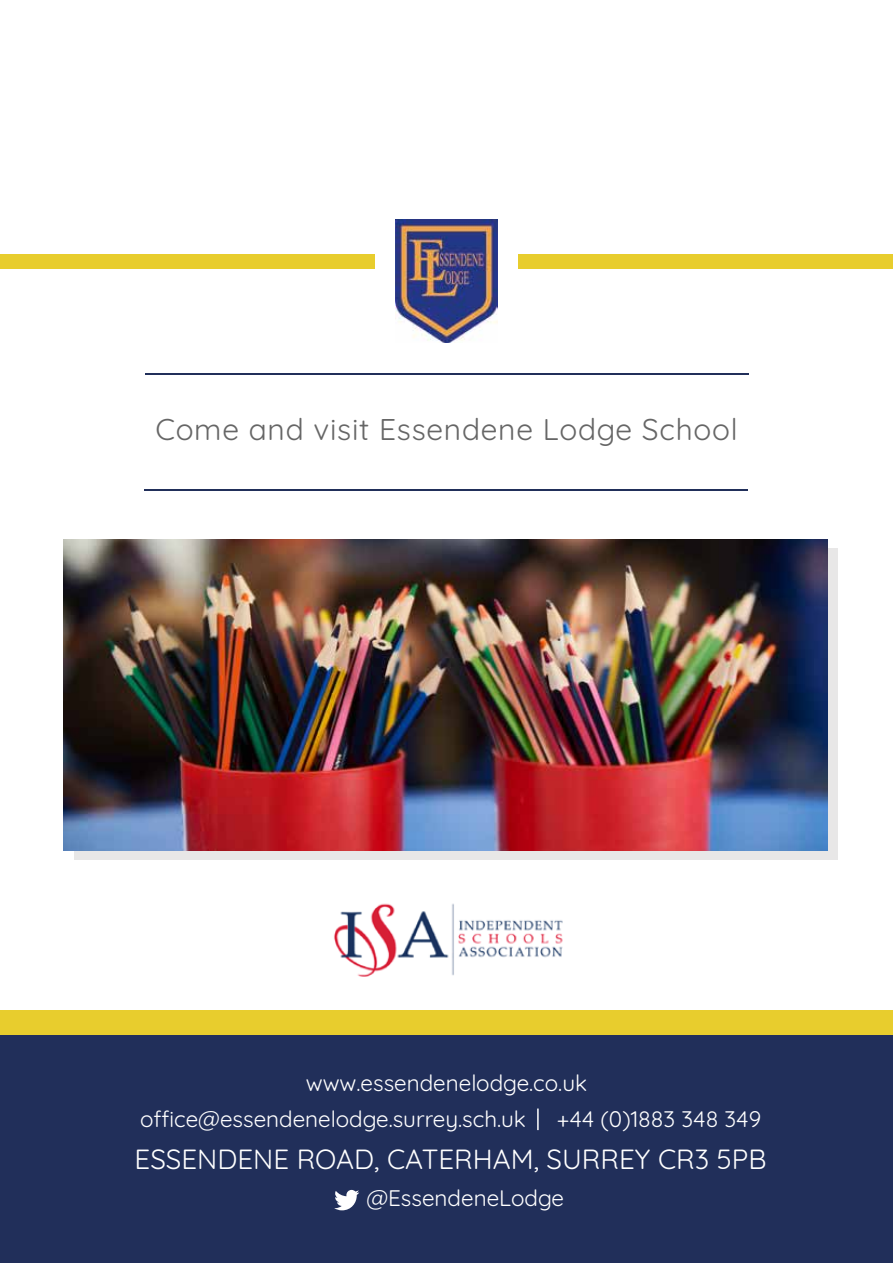
<style>
.page{position:relative;width:893px;height:1263px;background:#fff}
.page>*{position:absolute;margin:0;border:0;box-sizing:border-box;transform-origin:0 0}
.t1{font:300 30px "Quicksand";letter-spacing:.025em;color:#666}
.t2{font:300 27.75px "Quicksand";color:#fff}
.t3{font:300 22.5px "Quicksand";color:#fff}
</style>
<div class="page">
<div style="left:0;top:254px;width:893px;height:15px;background:#e8cd2d"></div>
<div style="left:0;top:1010px;width:893px;height:25px;background:#e8cd2d"></div>
<div style="left:0;top:1035px;width:893px;height:228px;background:#212f5a"></div>
<div style="left:375px;top:181px;width:142px;height:178px;background:#fff"></div>
<img style="left:396px;top:219px;width:101px;height:123px">
<hr style="left:145px;top:373px;width:603px;height:2px;background:#212f5a">
<hr style="left:145px;top:489px;width:603px;height:2px;background:#212f5a">
<hr style="left:537px;top:1108px;width:2px;height:22px;background:#fff">
<div style="left:74px;top:548px;width:764px;height:312px;background:#e8e7e7"></div>
<img style="left:64px;top:539px;width:763px;height:311px">
<svg style="left:334px;top:1190px;width:25px;height:20px"></svg>
<img style="left:334px;top:903px;width:229px;height:74px">
<h1 class="t1" style="left:155px;top:406px;width:584px">Come and visit Essendene Lodge School</h1>
<p class="t3" style="left:306px;top:1065px;width:283px">www.essendenelodge.co.uk</p>
<p class="t3" style="left:140px;top:1102px;width:387px">office@essendenelodge.surrey.sch.uk</p>
<p class="t3" style="left:557px;top:1102px;width:206px">+44 (0)1883 348 349</p>
<p class="t2" style="left:135px;top:1137px;width:633px">ESSENDENE ROAD, CATERHAM, SURREY CR3 5PB</p>
<p class="t3" style="left:366px;top:1181px;width:199px">@EssendeneLodge</p>
</div>
